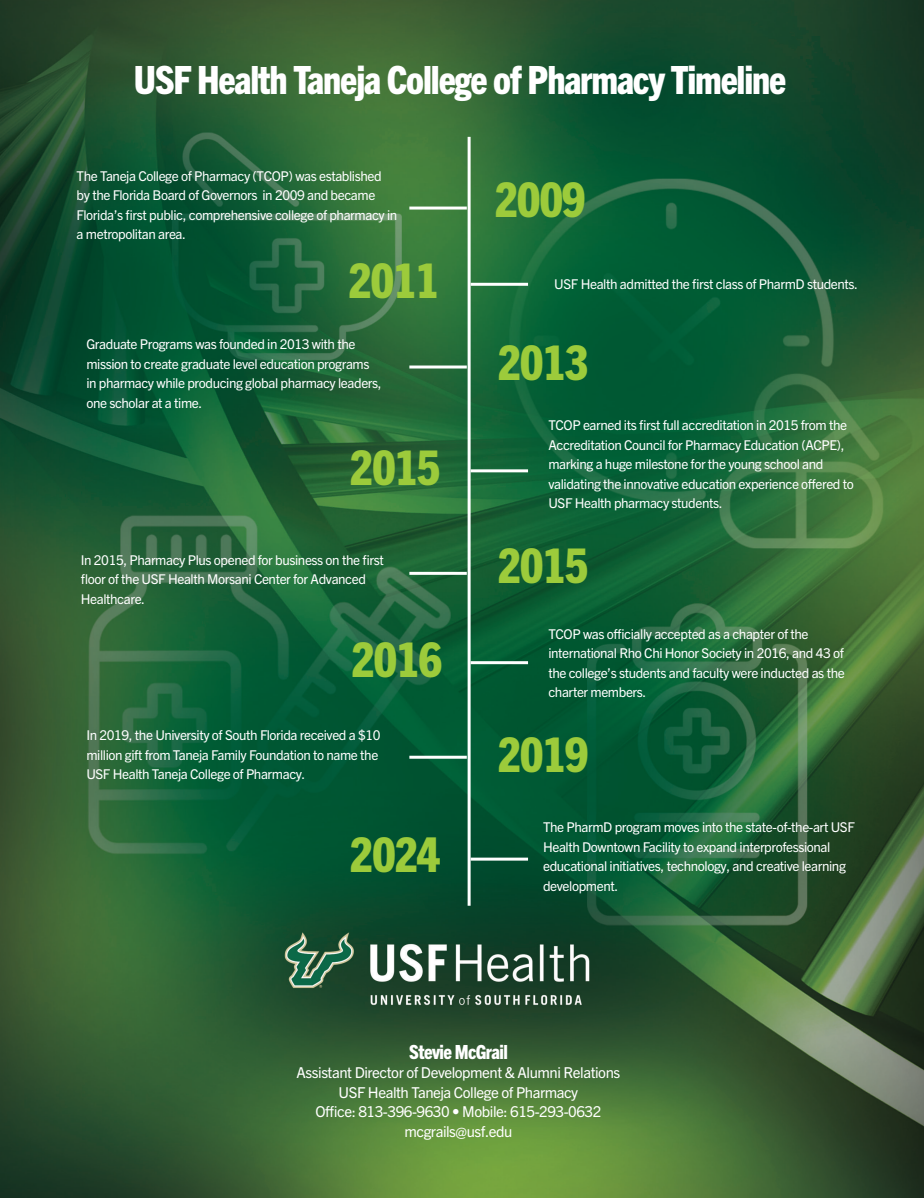
<style>
.page{position:relative;width:924px;height:1198px;background:#fff}
.page>*{position:absolute;margin:0;border:0;box-sizing:border-box;transform-origin:0 0}
.t1{font:800 condensed 48px "Trade Gothic Next LT Pro";letter-spacing:-.03em;color:#9ccb3b}
.t2{font:800 condensed 39px "Trade Gothic Next LT Pro";letter-spacing:-.03em;color:#fff}
.t3{font:800 condensed 19.5px "Trade Gothic Next LT Pro";letter-spacing:-.03em;color:#fff}
.t4{font:15px "Trade Gothic Next LT Pro";letter-spacing:-.03em;color:#fff}
.t5{font:13.5px/19.5px "Trade Gothic Next LT Pro";letter-spacing:-.03em;color:#fff}
</style>
<div class="page">
<img style="left:0;top:0;width:923px;height:1197px">
<hr style="left:467px;top:137px;width:3px;height:768px;background:#fff">
<hr style="left:409px;top:206px;width:58px;height:3px;background:#fff">
<hr style="left:470px;top:283px;width:58px;height:3px;background:#fff">
<hr style="left:409px;top:365px;width:58px;height:3px;background:#fff">
<hr style="left:470px;top:469px;width:58px;height:3px;background:#fff">
<hr style="left:409px;top:572px;width:58px;height:3px;background:#fff">
<hr style="left:470px;top:661px;width:58px;height:3px;background:#fff">
<hr style="left:409px;top:755px;width:58px;height:3px;background:#fff">
<hr style="left:470px;top:857px;width:58px;height:3px;background:#fff">
<svg style="left:918px;top:0;width:6px;height:2px"></svg>
<p class="t2" style="left:134px;top:53px;width:653px">USF Health Taneja College of Pharmacy Timeline</p>
<p class="t5" style="left:77px;top:165px;width:322px">The Taneja College of Pharmacy (TCOP) was established by the Florida Board of Governors in 2009 and became Florida’s first public, comprehensive college of pharmacy in a metropolitan area.</p>
<p class="t1" style="left:348px;top:248px;width:93px">2011</p>
<p class="t5" style="left:86px;top:334px;width:297px">Graduate Programs was founded in 2013 with the mission to create graduate level education programs in pharmacy while producing global pharmacy leaders, one scholar at a time.</p>
<p class="t1" style="left:349px;top:435px;width:93px">2015</p>
<p class="t5" style="left:81px;top:549px;width:304px">In 2015, Pharmacy Plus opened for business on the first floor of the USF Health Morsani Center for Advanced<br>Healthcare.</p>
<p class="t1" style="left:351px;top:626px;width:93px">2016</p>
<p class="t5" style="left:86px;top:724px;width:296px">In 2019, the University of South Florida received a $10 million gift from Taneja Family Foundation to name the<br>USF Health Taneja College of Pharmacy.</p>
<p class="t1" style="left:349px;top:821px;width:93px">2024</p>
<p class="t1" style="left:494px;top:167px;width:93px">2009</p>
<p class="t5" style="left:554px;top:273px;width:305px">USF Health admitted the first class of PharmD students.</p>
<p class="t1" style="left:497px;top:330px;width:93px">2013</p>
<p class="t5" style="left:548px;top:414px;width:307px">TCOP earned its first full accreditation in 2015 from the Accreditation Council for Pharmacy Education (ACPE), marking a huge milestone for the young school and validating the innovative education experience offered to USF Health pharmacy students.</p>
<p class="t1" style="left:497px;top:533px;width:93px">2015</p>
<p class="t5" style="left:548px;top:623px;width:298px">TCOP was officially accepted as a chapter of the international Rho Chi Honor Society in 2016, and 43 of the college’s students and faculty were inducted as the charter members.</p>
<p class="t1" style="left:497px;top:722px;width:93px">2019</p>
<p class="t5" style="left:543px;top:816px;width:313px">The PharmD program moves into the state-of-the-art USF Health Downtown Facility to expand interprofessional educational initiatives, technology, and creative learning development.</p>
<p class="t3" style="left:409px;top:1038px;width:100px">Stevie McGrail</p>
<p class="t4" style="left:296px;top:1062px;width:325px">Assistant Director of Development &amp; Alumni Relations</p>
<p class="t4" style="left:338px;top:1081px;width:241px">USF Health Taneja College of Pharmacy</p>
<p class="t4" style="left:315px;top:1101px;width:287px">Office: 813-396-9630 • Mobile: 615-293-0632</p>
<p class="t4" style="left:404px;top:1120px;width:109px">mcgrails@usf.edu</p>
</div>
